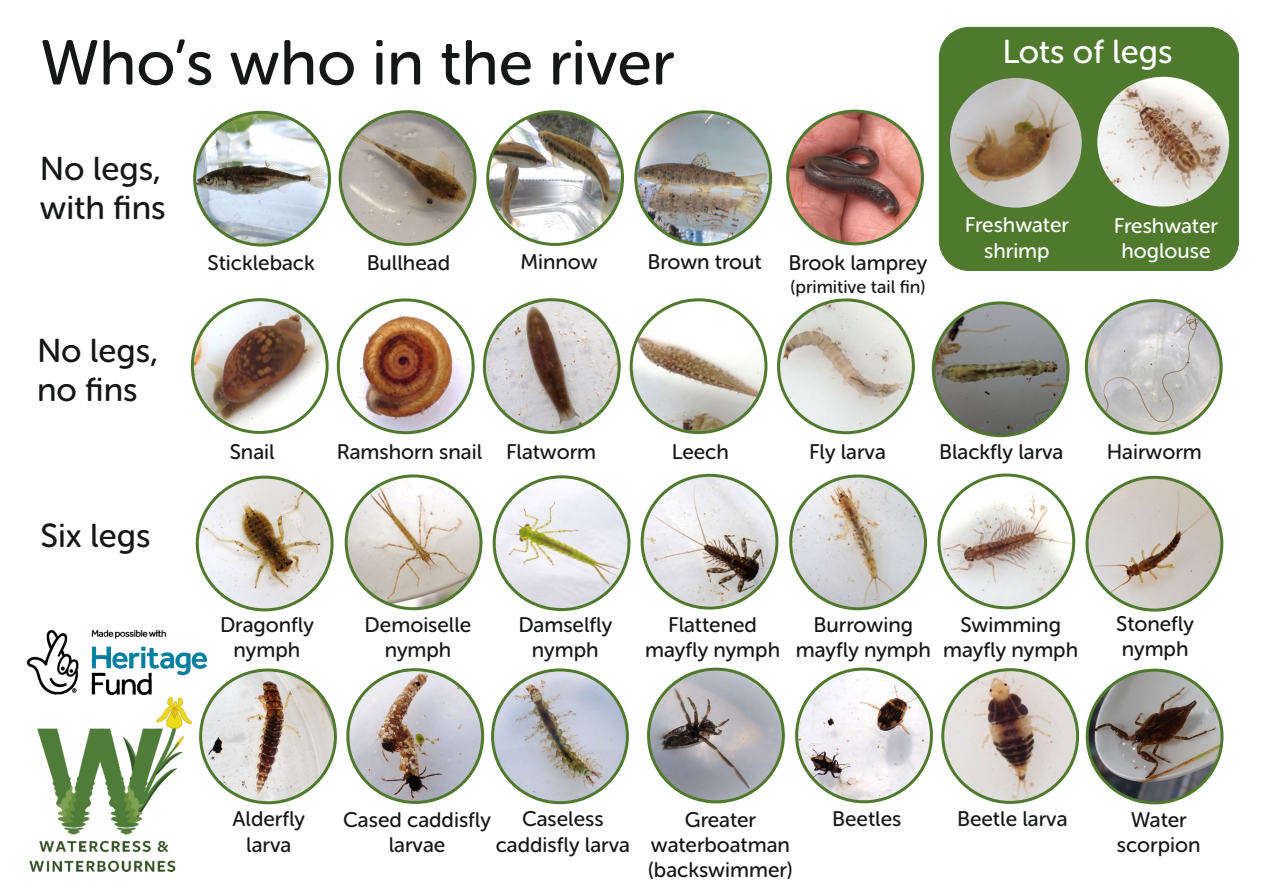
<style>
.page{position:relative;width:1263px;height:893px;background:#fff}
.page>*{position:absolute;margin:0;border:0;box-sizing:border-box;transform-origin:0 0}
.t1{font:63px "Museo Sans Rounded 500";color:#151616}
.t2{font:33px/39.6px "Museo Sans Rounded 500";color:#151616}
.t3{font:33px "Museo Sans Rounded 500";color:#fff}
.t4{font:21px/25.2px "Museo Sans Rounded 500";color:#151616;text-align:center}
.t5{font:21px/25.2px "Museo Sans Rounded 500";color:#fff;text-align:center}
.t6{font:18px "Museo Sans Rounded 500";color:#151616}
</style>
<div class="page">
<div style="left:939px;top:27px;width:300px;height:244px;background:#4f7a2e;border:1px solid #4f7a2e;border-radius:30px"></div>
<img style="left:494px;top:478px;width:135px;height:130px;border-radius:50%">
<div style="left:493px;top:475px;width:137px;height:136px;border:3px solid #4f7a2e;border-radius:50%"></div>
<img style="left:642px;top:476px;width:135px;height:132px;border-radius:50%">
<div style="left:641px;top:474px;width:137px;height:136px;border:3px solid #4f7a2e;border-radius:50%"></div>
<img style="left:791px;top:476px;width:134px;height:133px;border-radius:50%">
<div style="left:789px;top:474px;width:138px;height:136px;border:3px solid #4f7a2e;border-radius:50%"></div>
<img style="left:493px;top:670px;width:134px;height:133px;border-radius:50%">
<div style="left:491px;top:668px;width:138px;height:136px;border:3px solid #4f7a2e;border-radius:50%"></div>
<img style="left:346px;top:476px;width:135px;height:132px;border-radius:50%">
<div style="left:345px;top:474px;width:137px;height:136px;border:3px solid #4f7a2e;border-radius:50%"></div>
<img style="left:201px;top:670px;width:134px;height:133px;border-radius:50%">
<div style="left:199px;top:668px;width:138px;height:136px;border:3px solid #4f7a2e;border-radius:50%"></div>
<img style="left:348px;top:670px;width:135px;height:132px;border-radius:50%">
<div style="left:346px;top:668px;width:138px;height:136px;border:3px solid #4f7a2e;border-radius:50%"></div>
<img style="left:797px;top:669px;width:134px;height:133px;border-radius:50%">
<div style="left:795px;top:667px;width:138px;height:136px;border:3px solid #4f7a2e;border-radius:50%"></div>
<img style="left:1087px;top:479px;width:135px;height:131px;border-radius:50%">
<div style="left:1085px;top:476px;width:138px;height:136px;border:3px solid #4f7a2e;border-radius:50%"></div>
<img style="left:939px;top:475px;width:135px;height:133px;border-radius:50%">
<div style="left:937px;top:474px;width:138px;height:135px;border:3px solid #4f7a2e;border-radius:50%"></div>
<img style="left:197px;top:478px;width:135px;height:132px;border-radius:50%">
<div style="left:196px;top:476px;width:138px;height:135px;border:3px solid #4f7a2e;border-radius:50%"></div>
<img style="left:943px;top:670px;width:134px;height:132px;border-radius:50%">
<div style="left:941px;top:668px;width:138px;height:136px;border:3px solid #4f7a2e;border-radius:50%"></div>
<img style="left:648px;top:669px;width:135px;height:131px;border-radius:50%">
<div style="left:647px;top:668px;width:138px;height:135px;border:3px solid #4f7a2e;border-radius:50%"></div>
<img style="left:1087px;top:670px;width:135px;height:133px;border-radius:50%">
<div style="left:1086px;top:669px;width:137px;height:135px;border:3px solid #4f7a2e;border-radius:50%"></div>
<img style="left:28px;top:630px;width:178px;height:65px">
<img style="left:636px;top:113px;width:135px;height:130px;border-radius:50%">
<div style="left:634px;top:110px;width:138px;height:136px;border:3px solid #4f7a2e;border-radius:50%"></div>
<img style="left:948px;top:76px;width:135px;height:133px;border-radius:50%">
<div style="left:947px;top:75px;width:138px;height:136px;border:3px solid #4f7a2e;border-radius:50%"></div>
<img style="left:1096px;top:76px;width:134px;height:131px;border-radius:50%">
<div style="left:1094px;top:74px;width:138px;height:136px;border:3px solid #4f7a2e;border-radius:50%"></div>
<img style="left:488px;top:112px;width:134px;height:132px;border-radius:50%">
<div style="left:486px;top:110px;width:138px;height:136px;border:3px solid #4f7a2e;border-radius:50%"></div>
<img style="left:338px;top:300px;width:135px;height:133px;border-radius:50%">
<div style="left:337px;top:298px;width:138px;height:136px;border:3px solid #4f7a2e;border-radius:50%"></div>
<img style="left:1086px;top:301px;width:135px;height:131px;border-radius:50%">
<div style="left:1085px;top:299px;width:138px;height:136px;border:3px solid #4f7a2e;border-radius:50%"></div>
<img style="left:788px;top:111px;width:134px;height:133px;border-radius:50%">
<div style="left:786px;top:110px;width:138px;height:135px;border:3px solid #4f7a2e;border-radius:50%"></div>
<img style="left:192px;top:300px;width:135px;height:132px;border-radius:50%">
<div style="left:191px;top:298px;width:138px;height:136px;border:3px solid #4f7a2e;border-radius:50%"></div>
<img style="left:484px;top:301px;width:135px;height:130px;border-radius:50%">
<div style="left:483px;top:298px;width:138px;height:136px;border:3px solid #4f7a2e;border-radius:50%"></div>
<img style="left:778px;top:300px;width:135px;height:132px;border-radius:50%">
<div style="left:777px;top:298px;width:138px;height:136px;border:3px solid #4f7a2e;border-radius:50%"></div>
<img style="left:631px;top:301px;width:135px;height:131px">
<div style="left:630px;top:298px;width:137px;height:136px;border:3px solid #4f7a2e;border-radius:50%"></div>
<img style="left:195px;top:113px;width:134px;height:132px;border-radius:50%">
<div style="left:193px;top:111px;width:138px;height:136px;border:3px solid #4f7a2e;border-radius:50%"></div>
<img style="left:340px;top:112px;width:135px;height:132px;border-radius:50%">
<div style="left:339px;top:110px;width:137px;height:136px;border:3px solid #4f7a2e;border-radius:50%"></div>
<img style="left:933px;top:303px;width:135px;height:133px;border-radius:50%">
<div style="left:932px;top:301px;width:137px;height:136px;border:3px solid #4f7a2e;border-radius:50%"></div>
<img style="left:30px;top:698px;width:162px;height:174px">
<h1 class="t1" style="left:40px;top:37px;width:636px">Who’s who in the river</h1>
<h2 class="t2" style="left:40px;top:151px;width:127px">No legs, with fins</h2>
<h2 class="t2" style="left:37px;top:334px;width:123px">No legs, no fins</h2>
<p class="t4" style="left:208px;top:252px;width:109px">Stickleback</p>
<p class="t4" style="left:367px;top:252px;width:85px">Bullhead</p>
<p class="t4" style="left:520px;top:251px;width:79px">Minnow</p>
<p class="t4" style="left:647px;top:251px;width:116px">Brown trout</p>
<p class="t4" style="left:788px;top:252px;width:140px">Brook lamprey</p>
<p class="t6" style="left:790px;top:279px;width:137px">(primitive tail fin)</p>
<h2 class="t3" style="left:1002px;top:39px;width:172px">Lots of legs</h2>
<p class="t5" style="left:965px;top:215px;width:105px">Freshwater shrimp</p>
<p class="t5" style="left:1114px;top:215px;width:105px">Freshwater hoglouse</p>
<h2 class="t2" style="left:41px;top:519px;width:112px">Six legs</h2>
<p class="t4" style="left:230px;top:441px;width:46px">Snail</p>
<p class="t4" style="left:337px;top:441px;width:261px">Ramshorn snail Flatworm</p>
<p class="t4" style="left:672px;top:441px;width:58px">Leech</p>
<p class="t4" style="left:809px;top:441px;width:78px">Fly larva</p>
<p class="t4" style="left:939px;top:441px;width:126px">Blackfly larva</p>
<p class="t4" style="left:1107px;top:441px;width:97px">Hairworm</p>
<p class="t4" style="left:220px;top:614px;width:95px">Dragonfly nymph</p>
<p class="t4" style="left:518px;top:614px;width:95px">Damselfly nymph</p>
<p class="t4" style="left:365px;top:614px;width:108px">Demoiselle nymph</p>
<p class="t4" style="left:645px;top:614px;width:136px">Flattened mayfly nymph</p>
<p class="t4" style="left:796px;top:614px;width:136px">Burrowing mayfly nymph</p>
<p class="t4" style="left:943px;top:614px;width:136px">Swimming mayfly nymph</p>
<p class="t4" style="left:1116px;top:613px;width:79px;text-align:left">Stonefly nymph</p>
<p class="t4" style="left:343px;top:809px;width:149px">Cased caddisfly larvae</p>
<p class="t4" style="left:496px;top:808px;width:136px">Caseless caddisfly larva</p>
<p class="t4" style="left:1117px;top:809px;width:85px">Water scorpion</p>
<p class="t4" style="left:232px;top:809px;width:74px">Alderfly larva</p>
<p class="t4" style="left:832px;top:808px;width:71px">Beetles</p>
<p class="t4" style="left:957px;top:808px;width:112px">Beetle larva</p>
<p class="t4" style="left:648px;top:809px;width:146px">Greater waterboatman (backswimmer)</p>
</div>
